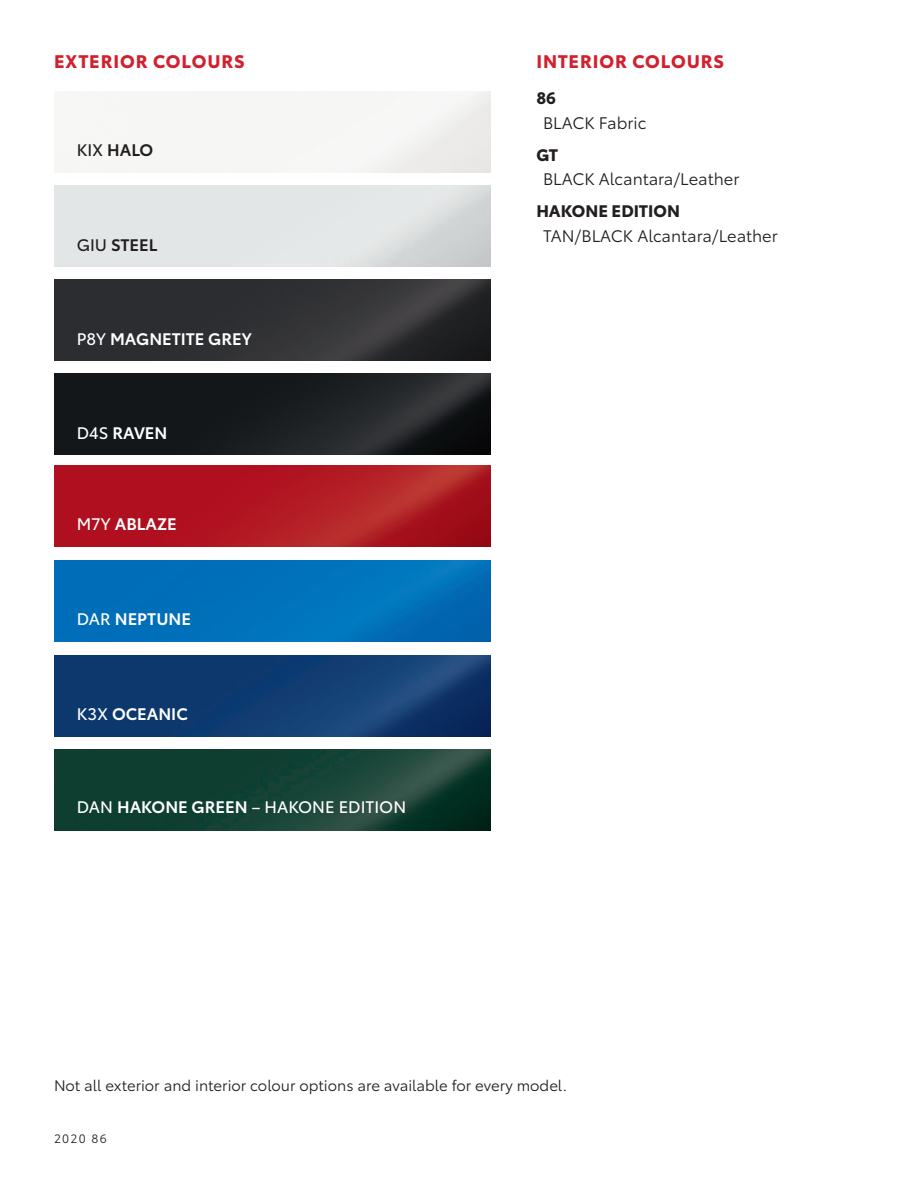
<style>
.page{position:relative;width:918px;height:1188px;background:#fff}
.page>*{position:absolute;margin:0;border:0;box-sizing:border-box;transform-origin:0 0}
.t1{font:700 18px "Toyota Type";letter-spacing:.05em;color:#d2202f}
.t2{font:16.5px "Toyota Type";color:#231f20}
.t3{font:600 16.5px "Toyota Type";color:#fff}
.t4{font:16.5px "Toyota Type";color:#fff}
.t5{font:700 16.5px "Toyota Type";color:#231f20}
.t6{font:600 16.5px "Toyota Type";color:#231f20}
.t7{font:15px "Toyota Type";color:#231f20}
.t8{font:12px "Toyota Type";letter-spacing:.11em;color:#231f20}
.s1{font-weight:400}
.s2{font-weight:600}
</style>
<div class="page">
<img style="left:54px;top:279px;width:437px;height:81px">
<img style="left:54px;top:655px;width:437px;height:81px">
<img style="left:54px;top:749px;width:437px;height:81px">
<img style="left:54px;top:560px;width:437px;height:81px">
<img style="left:54px;top:466px;width:437px;height:81px">
<img style="left:54px;top:373px;width:437px;height:81px">
<p class="t1" style="left:54px;top:47px;width:192px">EXTERIOR COLOURS</p>
<p class="t1" style="left:536px;top:47px;width:189px">INTERIOR COLOURS</p>
<p class="t5" style="left:536px;top:85px;width:21px">86</p>
<p class="t2" style="left:543px;top:111px;width:105px">BLACK Fabric</p>
<p class="t5" style="left:536px;top:142px;width:23px">GT</p>
<p class="t2" style="left:543px;top:167px;width:198px">BLACK Alcantara/Leather</p>
<p class="t5" style="left:536px;top:198px;width:145px">HAKONE EDITION</p>
<p class="t2" style="left:543px;top:223px;width:236px">TAN/BLACK Alcantara/Leather</p>
<p class="t6" style="left:77px;top:138px;width:78px"><span class="s1">KIX</span> HALO</p>
<p class="t6" style="left:77px;top:233px;width:82px"><span class="s1">GIU</span> STEEL</p>
<p class="t3" style="left:77px;top:327px;width:176px"><span class="s1">P8Y</span> MAGNETITE GREY</p>
<p class="t3" style="left:77px;top:420px;width:92px"><span class="s1">D4S</span> RAVEN</p>
<p class="t3" style="left:77px;top:511px;width:101px"><span class="s1">M7Y</span> ABLAZE</p>
<p class="t3" style="left:77px;top:606px;width:116px"><span class="s1">DAR</span> NEPTUNE</p>
<p class="t3" style="left:77px;top:701px;width:112px"><span class="s1">K3X</span> OCEANIC</p>
<p class="t4" style="left:77px;top:795px;width:331px">DAN <span class="s2">HAKONE GREEN</span> – HAKONE EDITION</p>
<p class="t7" style="left:54px;top:1075px;width:515px">Not all exterior and interior colour options are available for every model.</p>
<p class="t8" style="left:54px;top:1130px;width:54px">2020 86</p>
</div>
